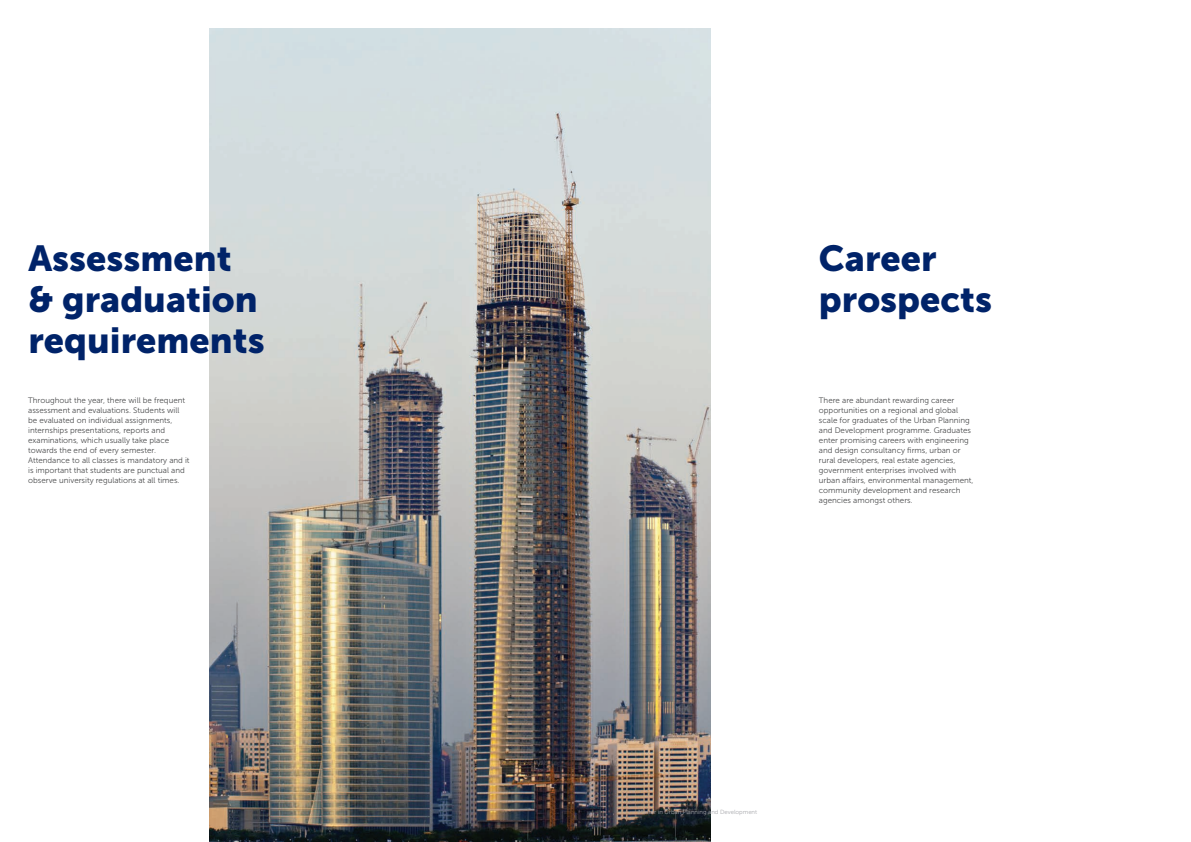
<style>
.page{position:relative;width:1191px;height:842px;background:#fff}
.page>*{position:absolute;margin:0;border:0;box-sizing:border-box;transform-origin:0 0}
.t1{font:36px/41px "Museo Sans 900";color:#002369}
.t2{font:8px/10px "Museo Sans 300";color:#4b4c4d}
.t3{font:6px "Museo Sans 300";color:#a8a9ad}
</style>
<div class="page">
<img style="left:209px;top:28px;width:501px;height:814px">
<p class="t1" style="left:28px;top:238px;width:238px">Assessment &amp; graduation requirements</p>
<p class="t1" style="left:819px;top:238px;width:119px">Career</p>
<p class="t1" style="left:819px;top:279px;width:175px">prospects</p>
<p class="t2" style="left:28px;top:395px;width:163px">Throughout the year, there will be frequent assessment and evaluations. Students will be evaluated on individual assignments, internships presentations, reports and examinations, which usually take place towards the end of every semester.<br>Attendance to all classes is mandatory and it is important that students are punctual and observe university regulations at all times.</p>
<p class="t2" style="left:819px;top:395px;width:156px">There are abundant rewarding career opportunities on a regional and global scale for graduates of the Urban Planning and Development programme. Graduates enter promising careers with engineering and design consultancy firms, urban or rural developers, real estate agencies, government enterprises involved with urban affairs, environmental management, community development and research agencies amongst others.</p>
<p class="t3" style="left:638px;top:808px;width:121px">Master in Urban Planning and Development</p>
</div>
